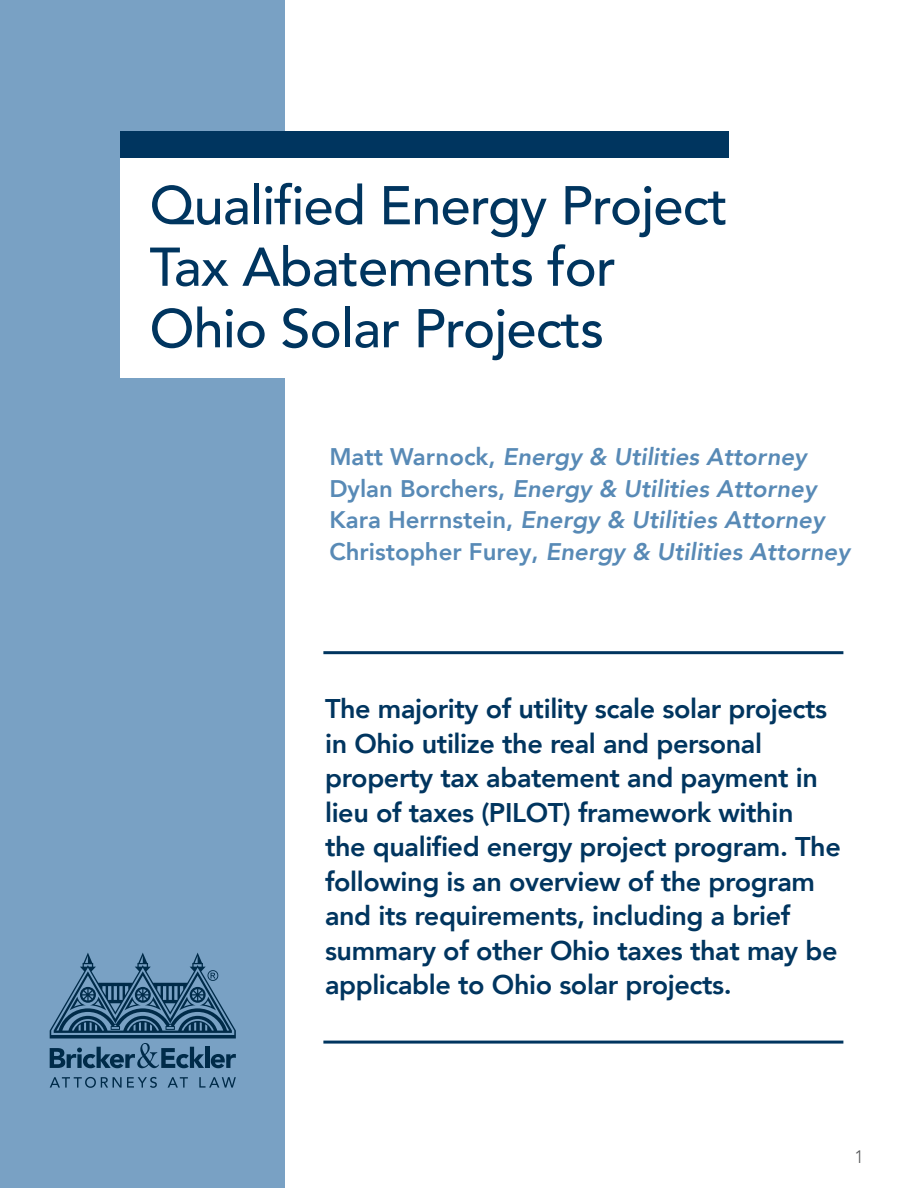
<style>
.page{position:relative;width:918px;height:1188px;background:#fff}
.page>*{position:absolute;margin:0;border:0;box-sizing:border-box;transform-origin:0 0}
.t1{font:500 54px/61.5px "Avenir LT Com";letter-spacing:-.015em;color:#00355f}
.Intro_text{font:800 27px/34.5px "Avenir LT Com";letter-spacing:-.015em;color:#00355f}
.t2{font:italic 800 24px/31.5px "Avenir LT Com";color:#588ab6}
.t3{font:300 18px "Avenir LT Com";color:#57585a}
.s1{font-style:normal}
</style>
<div class="page">
<div style="left:0;top:0;width:285px;height:1188px;background:#79a1c4"></div>
<hr style="left:323px;top:651px;width:520px;height:3px;background:#00355f">
<hr style="left:323px;top:1041px;width:520px;height:3px;background:#00355f">
<div style="left:121px;top:151px;width:520px;height:227px;background:#fff"></div>
<svg style="left:50px;top:1077px;width:107px;height:11px"></svg>
<svg style="left:168px;top:1077px;width:20px;height:11px"></svg>
<svg style="left:199px;top:1077px;width:37px;height:11px"></svg>
<svg style="left:50px;top:953px;width:186px;height:115px"></svg>
<div style="left:121px;top:131px;width:608px;height:27px;background:#00355f"></div>
<p class="t1" style="left:150px;top:176px;width:580px">Qualified Energy Project<br>Tax Abatements for<br>Ohio Solar Projects</p>
<p class="t2" style="left:329px;top:441px;width:479px"><span class="s1">Matt Warnock,</span> Energy &amp; Utilities Attorney</p>
<p class="t2" style="left:329px;top:473px;width:497px"><span class="s1">Dylan Borchers,</span> Energy &amp; Utilities Attorney<br><span class="s1">Kara Herrnstein,</span> Energy &amp; Utilities Attorney</p>
<p class="t2" style="left:329px;top:536px;width:522px"><span class="s1">Christopher Furey,</span> Energy &amp; Utilities Attorney</p>
<p class="Intro_text" style="left:325px;top:692px;width:517px">The majority of utility scale solar projects in Ohio utilize the real and personal property tax abatement and payment in lieu of taxes (PILOT) framework within the qualified energy project program. The following is an overview of the program and its requirements, including a brief summary of other Ohio taxes that may be applicable to Ohio solar projects.</p>
<p class="t3" style="left:855px;top:1146px;width:11px">1</p>
</div>
